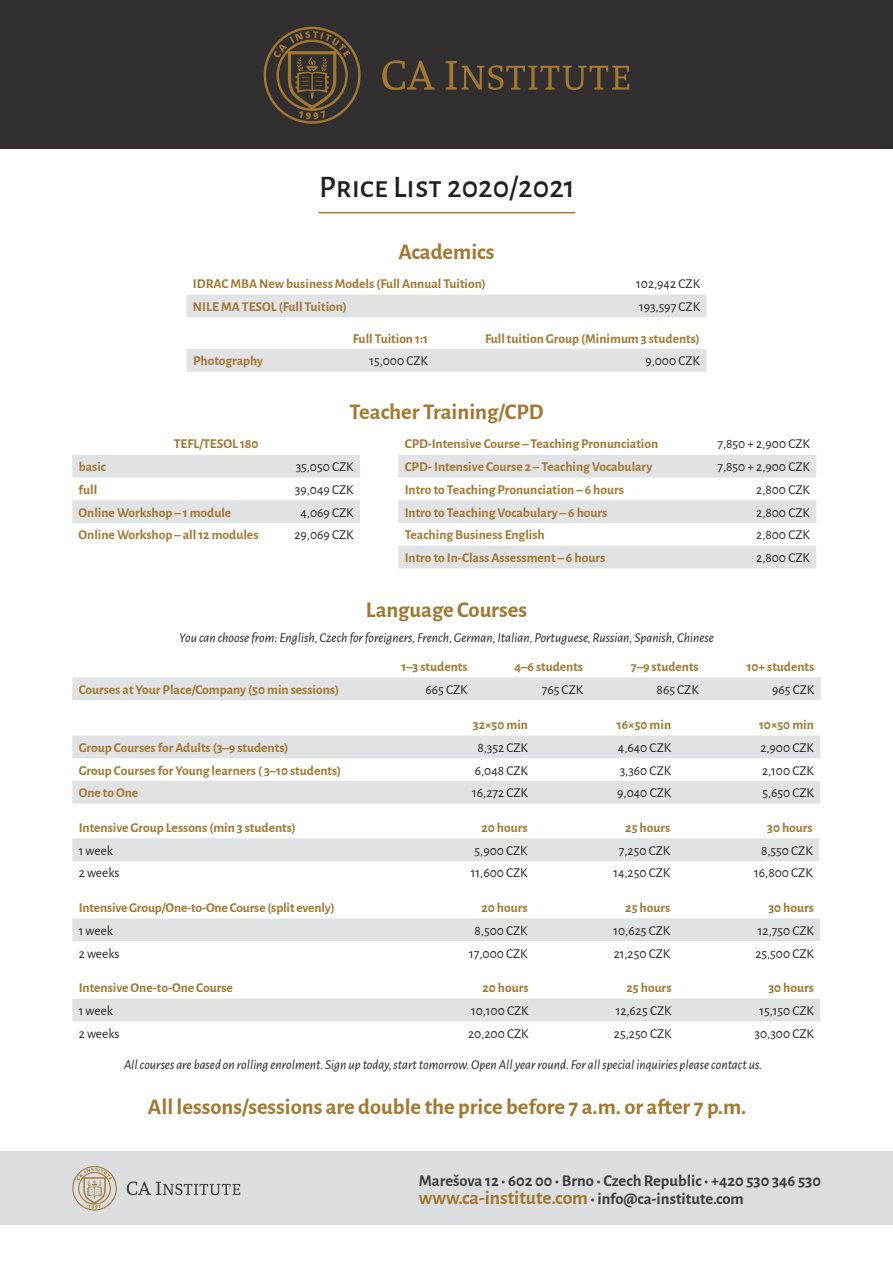
<style>
.page{position:relative;width:893px;height:1263px;background:#fff}
.page>*{position:absolute;margin:0;border:0;box-sizing:border-box;transform-origin:0 0}
.t1{font:500 31.5px "Alegreya Sans";color:#231f20}
.t2{font:700 22.5px "Alegreya Sans";color:#a27831}
.t3{font:700 16.5px/18px "Alegreya Sans";color:#3e3e3f}
.t4{font:700 13.5px "Alegreya Sans";color:#a27831}
.t5{font:13.5px "Alegreya Sans";color:#231f20}
.t6{font:italic 13.5px "Alegreya Sans";color:#231f20}
.s1{font-size:19.5px;color:#a27831}
</style>
<div class="page">
<div style="left:0;top:1151px;width:893px;height:74px;background:#dcdddf"></div>
<svg style="left:127px;top:1181px;width:113px;height:14px"></svg>
<svg style="left:72px;top:1166px;width:45px;height:44px"></svg>
<div style="left:0;top:0;width:893px;height:149px;background:#312f30"></div>
<svg style="left:382px;top:60px;width:53px;height:30px"></svg>
<svg style="left:446px;top:61px;width:183px;height:29px"></svg>
<svg style="left:264px;top:27px;width:97px;height:97px"></svg>
<hr style="left:319px;top:212px;width:256px;height:1px;background:#a27831">
<div style="left:187px;top:295px;width:519px;height:22px;background:#e1e2e4"></div>
<div style="left:187px;top:349px;width:519px;height:23px;background:#e1e2e4"></div>
<svg style="left:72px;top:455px;width:744px;height:113px"></svg>
<div style="left:72px;top:677px;width:749px;height:23px;background:#e1e2e4"></div>
<svg style="left:72px;top:735px;width:748px;height:69px;fill:#e1e2e4"></svg>
<div style="left:72px;top:838px;width:747px;height:23px;background:#e1e2e4"></div>
<div style="left:72px;top:918px;width:748px;height:23px;background:#e1e2e4"></div>
<div style="left:72px;top:998px;width:748px;height:23px;background:#e1e2e4"></div>
<h1 class="t1" style="left:319px;top:165px;width:257px">Price List 2020/2021</h1>
<h2 class="t2" style="left:398px;top:235px;width:98px">Academics</h2>
<p class="t4" style="left:193px;top:274px;width:294px">IDRAC MBA New business Models (Full Annual Tuition)</p>
<p class="t5" style="left:636px;top:275px;width:65px">102,942 CZK</p>
<p class="t4" style="left:193px;top:297px;width:156px">NILE MA TESOL (Full Tuition)</p>
<p class="t5" style="left:639px;top:297px;width:63px">193,597 CZK</p>
<p class="t4" style="left:353px;top:328px;width:76px">Full Tuition 1:1</p>
<p class="t4" style="left:485px;top:328px;width:216px">Full tuition Group (Minimum 3 students)</p>
<p class="t4" style="left:193px;top:351px;width:72px">Photography</p>
<p class="t5" style="left:369px;top:352px;width:60px">15,000 CZK</p>
<p class="t5" style="left:645px;top:352px;width:56px">9,000 CZK</p>
<h2 class="t2" style="left:349px;top:395px;width:196px">Teacher Training/CPD</h2>
<p class="t4" style="left:174px;top:434px;width:86px">TEFL/TESOL 180</p>
<p class="t4" style="left:405px;top:434px;width:255px">CPD-Intensive Course – Teaching Pronunciation</p>
<p class="t5" style="left:717px;top:435px;width:94px">7,850 + 2,900 CZK</p>
<p class="t4" style="left:79px;top:457px;width:29px">basic</p>
<p class="t5" style="left:296px;top:457px;width:59px">35,050 CZK</p>
<p class="t4" style="left:405px;top:457px;width:249px">CPD- Intensive Course 2 – Teaching Vocabulary</p>
<p class="t5" style="left:717px;top:457px;width:94px">7,850 + 2,900 CZK</p>
<p class="t4" style="left:79px;top:479px;width:20px">full</p>
<p class="t5" style="left:295px;top:480px;width:60px">39,049 CZK</p>
<p class="t4" style="left:405px;top:479px;width:221px">Intro to Teaching Pronunciation – 6 hours</p>
<p class="t5" style="left:756px;top:480px;width:55px">2,800 CZK</p>
<p class="t4" style="left:79px;top:502px;width:154px">Online Workshop – 1 module</p>
<p class="t5" style="left:300px;top:503px;width:55px">4,069 CZK</p>
<p class="t4" style="left:405px;top:502px;width:204px">Intro to Teaching Vocabulary – 6 hours</p>
<p class="t5" style="left:756px;top:503px;width:55px">2,800 CZK</p>
<p class="t4" style="left:79px;top:525px;width:181px">Online Workshop – all 12 modules</p>
<p class="t5" style="left:294px;top:526px;width:61px">29,069 CZK</p>
<p class="t4" style="left:405px;top:525px;width:142px">Teaching Business English</p>
<p class="t5" style="left:756px;top:526px;width:55px">2,800 CZK</p>
<p class="t4" style="left:405px;top:548px;width:202px">Intro to In-Class Assessment – 6 hours</p>
<p class="t5" style="left:756px;top:548px;width:55px">2,800 CZK</p>
<h2 class="t2" style="left:366px;top:593px;width:163px">Language Courses</h2>
<p class="t6" style="left:179px;top:628px;width:536px">You can choose from: English, Czech for foreigners, French, German, Italian, Portuguese, Russian, Spanish, Chinese</p>
<p class="t4" style="left:401px;top:657px;width:68px">1–3 students</p>
<p class="t4" style="left:514px;top:657px;width:70px">4–6 students</p>
<p class="t4" style="left:631px;top:657px;width:69px">7–9 students</p>
<p class="t4" style="left:747px;top:657px;width:69px">10+ students</p>
<p class="t4" style="left:79px;top:679px;width:262px">Courses at Your Place/Company (50 min sessions)</p>
<p class="t5" style="left:425px;top:680px;width:44px">665 CZK</p>
<p class="t5" style="left:542px;top:680px;width:43px">765 CZK</p>
<p class="t5" style="left:657px;top:680px;width:44px">865 CZK</p>
<p class="t5" style="left:772px;top:680px;width:44px">965 CZK</p>
<p class="t4" style="left:473px;top:715px;width:57px">32×50 min</p>
<p class="t4" style="left:617px;top:715px;width:56px">16×50 min</p>
<p class="t4" style="left:759px;top:715px;width:56px">10×50 min</p>
<p class="t4" style="left:79px;top:737px;width:211px">Group Courses for Adults (3–9 students)</p>
<p class="t5" style="left:477px;top:738px;width:52px">8,352 CZK</p>
<p class="t5" style="left:618px;top:738px;width:55px">4,640 CZK</p>
<p class="t5" style="left:760px;top:738px;width:55px">2,900 CZK</p>
<p class="t4" style="left:79px;top:760px;width:264px">Group Courses for Young learners ( 3–10 students)</p>
<p class="t5" style="left:475px;top:761px;width:55px">6,048 CZK</p>
<p class="t5" style="left:620px;top:761px;width:53px">3,360 CZK</p>
<p class="t5" style="left:762px;top:761px;width:53px">2,100 CZK</p>
<p class="t4" style="left:79px;top:783px;width:61px">One to One</p>
<p class="t5" style="left:472px;top:784px;width:57px">16,272 CZK</p>
<p class="t5" style="left:617px;top:784px;width:55px">9,040 CZK</p>
<p class="t5" style="left:762px;top:784px;width:53px">5,650 CZK</p>
<p class="t4" style="left:79px;top:818px;width:219px">Intensive Group Lessons (min 3 students)</p>
<p class="t4" style="left:482px;top:818px;width:48px">20 hours</p>
<p class="t4" style="left:625px;top:818px;width:46px">25 hours</p>
<p class="t4" style="left:767px;top:818px;width:47px">30 hours</p>
<p class="t5" style="left:79px;top:841px;width:36px">1 week</p>
<p class="t5" style="left:475px;top:841px;width:55px">5,900 CZK</p>
<p class="t5" style="left:619px;top:841px;width:53px">7,250 CZK</p>
<p class="t5" style="left:761px;top:841px;width:53px">8,550 CZK</p>
<p class="t5" style="left:79px;top:864px;width:42px">2 weeks</p>
<p class="t5" style="left:471px;top:864px;width:58px">11,600 CZK</p>
<p class="t5" style="left:613px;top:864px;width:58px">14,250 CZK</p>
<p class="t5" style="left:754px;top:864px;width:60px">16,800 CZK</p>
<p class="t4" style="left:79px;top:898px;width:258px">Intensive Group/One-to-One Course (split evenly)</p>
<p class="t4" style="left:482px;top:898px;width:48px">20 hours</p>
<p class="t4" style="left:625px;top:898px;width:46px">25 hours</p>
<p class="t4" style="left:768px;top:898px;width:47px">30 hours</p>
<p class="t5" style="left:79px;top:921px;width:36px">1 week</p>
<p class="t5" style="left:475px;top:921px;width:55px">8,500 CZK</p>
<p class="t5" style="left:613px;top:921px;width:58px">10,625 CZK</p>
<p class="t5" style="left:758px;top:921px;width:58px">12,750 CZK</p>
<p class="t5" style="left:79px;top:944px;width:42px">2 weeks</p>
<p class="t5" style="left:469px;top:944px;width:60px">17,000 CZK</p>
<p class="t5" style="left:614px;top:944px;width:58px">21,250 CZK</p>
<p class="t5" style="left:755px;top:944px;width:60px">25,500 CZK</p>
<p class="t4" style="left:79px;top:978px;width:156px">Intensive One-to-One Course</p>
<p class="t4" style="left:482px;top:978px;width:48px">20 hours</p>
<p class="t4" style="left:627px;top:978px;width:46px">25 hours</p>
<p class="t4" style="left:768px;top:978px;width:47px">30 hours</p>
<p class="t5" style="left:79px;top:1001px;width:36px">1 week</p>
<p class="t5" style="left:471px;top:1001px;width:59px">10,100 CZK</p>
<p class="t5" style="left:616px;top:1001px;width:57px">12,625 CZK</p>
<p class="t5" style="left:759px;top:1001px;width:56px">15,150 CZK</p>
<p class="t5" style="left:79px;top:1024px;width:42px">2 weeks</p>
<p class="t5" style="left:468px;top:1024px;width:62px">20,200 CZK</p>
<p class="t5" style="left:614px;top:1024px;width:59px">25,250 CZK</p>
<p class="t5" style="left:755px;top:1024px;width:61px">30,300 CZK</p>
<p class="t6" style="left:124px;top:1056px;width:640px">All courses are based on rolling enrolment. Sign up today, start tomorrow. Open All year round. For all special inquiries please contact us.</p>
<h2 class="t2" style="left:148px;top:1090px;width:600px">All lessons/sessions are double the price before 7 a.m. or after 7 p.m.</h2>
<p class="t3" style="left:419px;top:1170px;width:404px">Marešova 12 • 602 00 • Brno • Czech Republic • +420 530 346 530 <span class="s1">www.ca-institute.com</span>• info@ca-institute.com</p>
</div>
